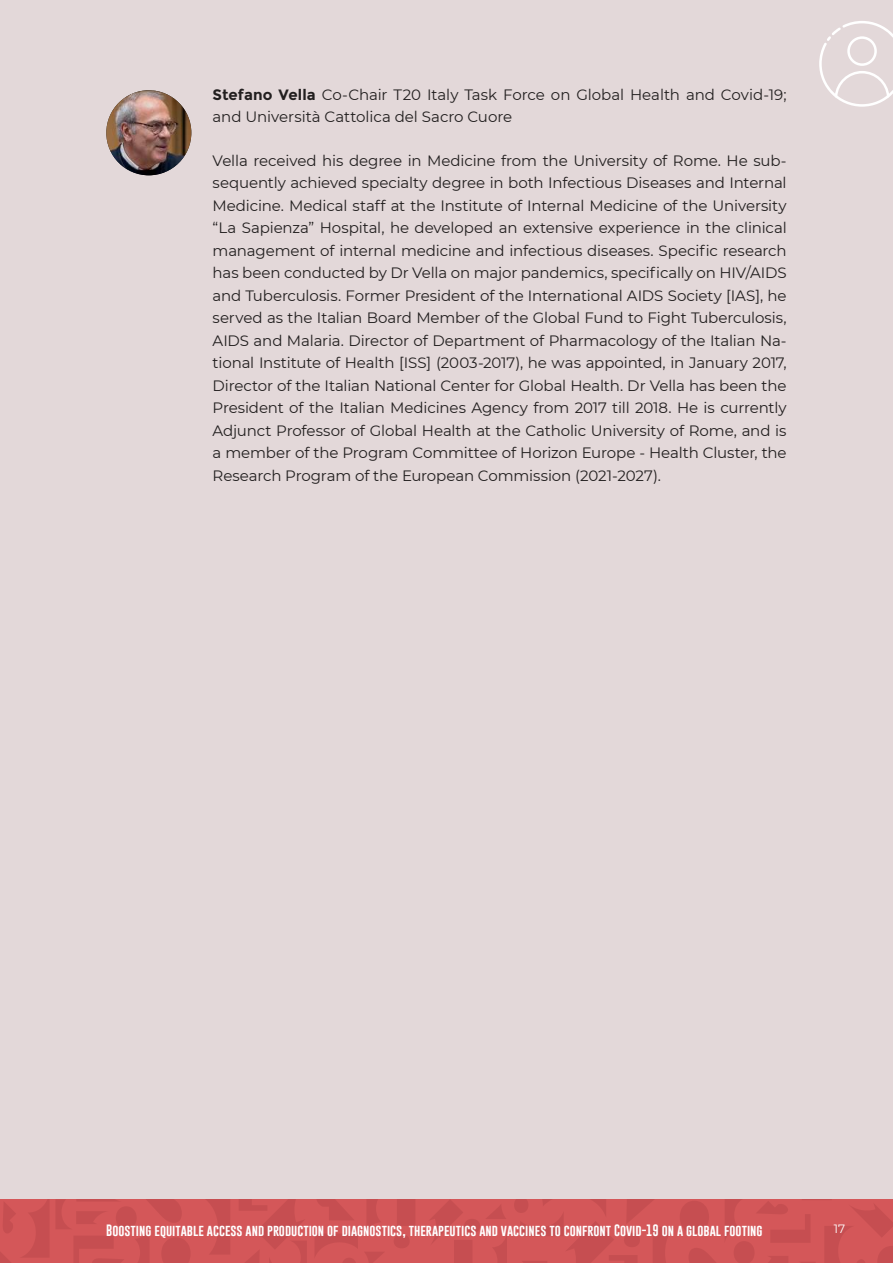
<style>
.page{position:relative;width:893px;height:1263px;background:#e3d8d9}
.page>*{position:absolute;margin:0;border:0;box-sizing:border-box;transform-origin:0 0}
.t1{font:15px/22.5px "Montserrat";letter-spacing:-.005em;color:#221f1f}
.t2{font:12px "Gobold";color:#fff}
.t3{font:12px "Montserrat";color:#fff}
.s1{font-weight:700}
</style>
<div class="page">
<svg style="left:819px;top:21px;width:74px;height:86px"></svg>
<img style="left:106px;top:90px;width:85px;height:85px;border-radius:43px">
<div style="left:0;top:1199px;width:893px;height:64px;background:#d45759"></div>
<svg style="left:514px;top:1199px;width:379px;height:64px"></svg>
<svg style="left:430px;top:1200px;width:77px;height:63px"></svg>
<svg style="left:0;top:1199px;width:415px;height:64px"></svg>
<p class="t1" style="left:213px;top:84px;width:576px"><span class="s1">Stefano Vella</span> Co-Chair T20 Italy Task Force on Global Health and Covid-19; and Università Cattolica del Sacro Cuore</p>
<p class="t1" style="left:213px;top:150px;width:576px;text-align:justify">Vella received his degree in Medicine from the University of Rome. He sub&shy;sequently achieved specialty degree in both Infectious Diseases and Internal Medicine. Medical staff at the Institute of Internal Medicine of the University “La Sapienza” Hospital, he developed an extensive experience in the clinical management of internal medicine and infectious diseases. Specific research has been conducted by Dr Vella on major pandemics, specifically on HIV/AIDS and Tuberculosis. Former President of the International AIDS Society [IAS], he served as the Italian Board Member of the Global Fund to Fight Tuberculosis, AIDS and Malaria. Director of Department of Pharmacology of the Italian Na&shy;tional Institute of Health [ISS] (2003-2017), he was appointed, in January 2017, Director of the Italian National Center for Global Health. Dr Vella has been the President of the Italian Medicines Agency from 2017 till 2018. He is currently Adjunct Professor of Global Health at the Catholic University of Rome, and is a member of the Program Committee of Horizon Europe - Health Cluster, the Research Program of the European Commission (2021-2027).</p>
<p class="t2" style="left:106px;top:1224px;width:658px">Boosting equitable access and production of diagnostics, therapeutics and vaccines to confront Covid-19 on a global footing</p>
<p class="t3" style="left:834px;top:1224px;width:13px">17</p>
</div>
